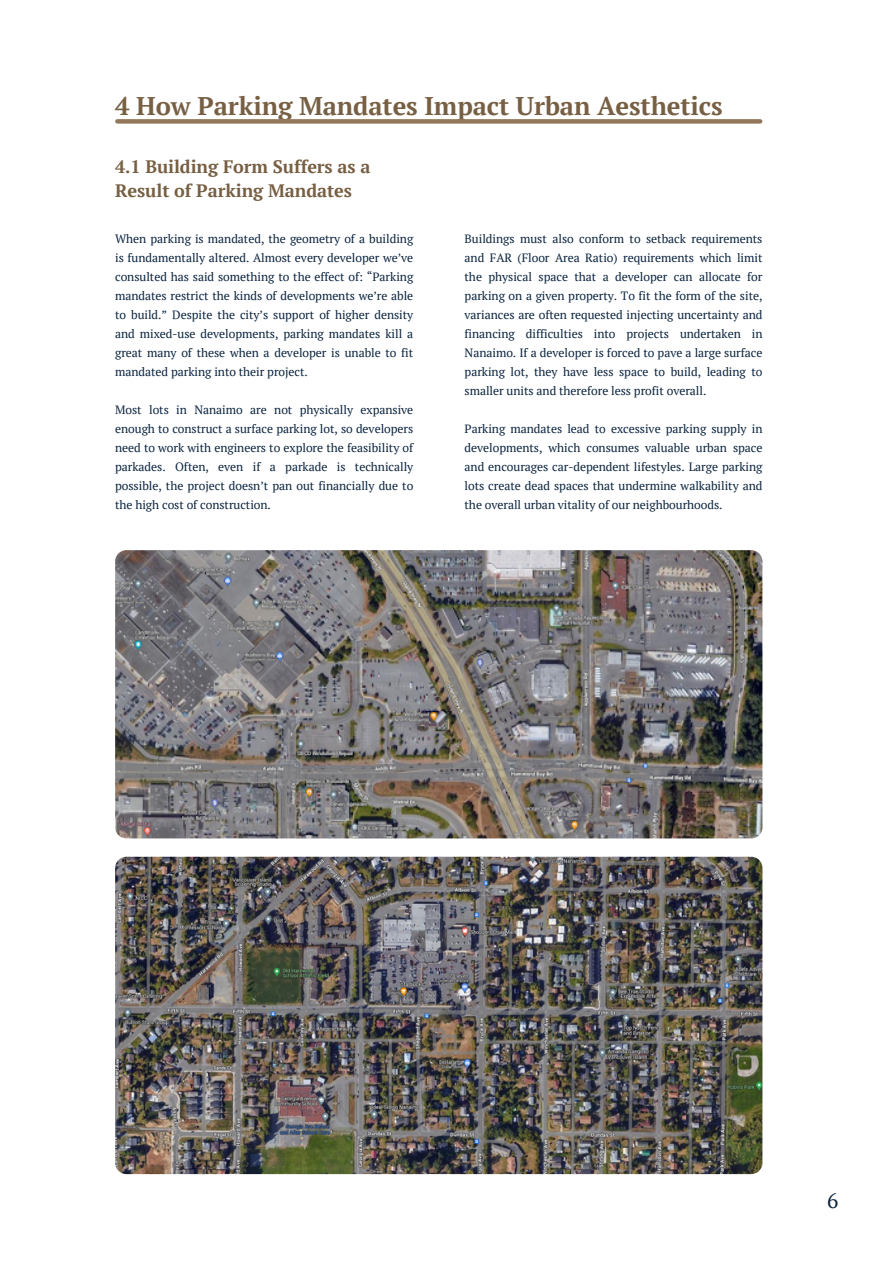
<style>
.page{position:relative;width:894px;height:1264px;background:#fff}
.page>*{position:absolute;margin:0;border:0;box-sizing:border-box;transform-origin:0 0}
.t1{font:700 25.5px "PT Serif";letter-spacing:-.005em;color:#775f43}
.t2{font:21px "PT Serif";color:#0b233f}
.t3{font:700 18px/24.8px "PT Serif";letter-spacing:-.005em;color:#775f43}
.t4{font:12px/19px "PT Serif";letter-spacing:-.005em;color:#0b243f;text-align:justify}
</style>
<div class="page">
<div style="left:117px;top:119px;width:643px;height:5px;background:#91785b"></div>
<img style="left:115px;top:856px;width:647px;height:318px;border-radius:11px">
<img style="left:115px;top:550px;width:647px;height:288px;border-radius:11px">
<h1 class="t1" style="left:115px;top:88px;width:609px">4 How Parking Mandates Impact Urban Aesthetics</h1>
<p class="t3" style="left:115px;top:153px;width:257px">4.1 Building Form Suffers as a<br>Result of Parking Mandates</p>
<h2 class="t4" style="left:115px;top:229px;width:299px">When parking is mandated, the geometry of a building is fundamentally altered. Almost every developer we’ve consulted has said something to the effect of: “Parking mandates restrict the kinds of developments we’re able to build.” Despite the city’s support of higher density and mixed-use developments, parking mandates kill a great many of these when a developer is unable to fit mandated parking into their project.</h2>
<p class="t4" style="left:115px;top:400px;width:299px">Most lots in Nanaimo are not physically expansive enough to construct a surface parking lot, so developers need to work with engineers to explore the feasibility of parkades. Often, even if a parkade is technically possible, the project doesn’t pan out financially due to the high cost of construction.</p>
<p class="t4" style="left:464px;top:229px;width:299px">Buildings must also conform to setback requirements and FAR (Floor Area Ratio) requirements which limit the physical space that a developer can allocate for parking on a given property. To fit the form of the site, variances are often requested injecting uncertainty and financing difficulties into projects undertaken in Nanaimo. If a developer is forced to pave a large surface parking lot, they have less space to build, leading to smaller units and therefore less profit overall.</p>
<p class="t4" style="left:464px;top:419px;width:299px">Parking mandates lead to excessive parking supply in developments, which consumes valuable urban space and encourages car-dependent lifestyles. Large parking lots create dead spaces that undermine walkability and the overall urban vitality of our neighbourhoods.</p>
<p class="t2" style="left:827px;top:1185px;width:13px">6</p>
</div>
